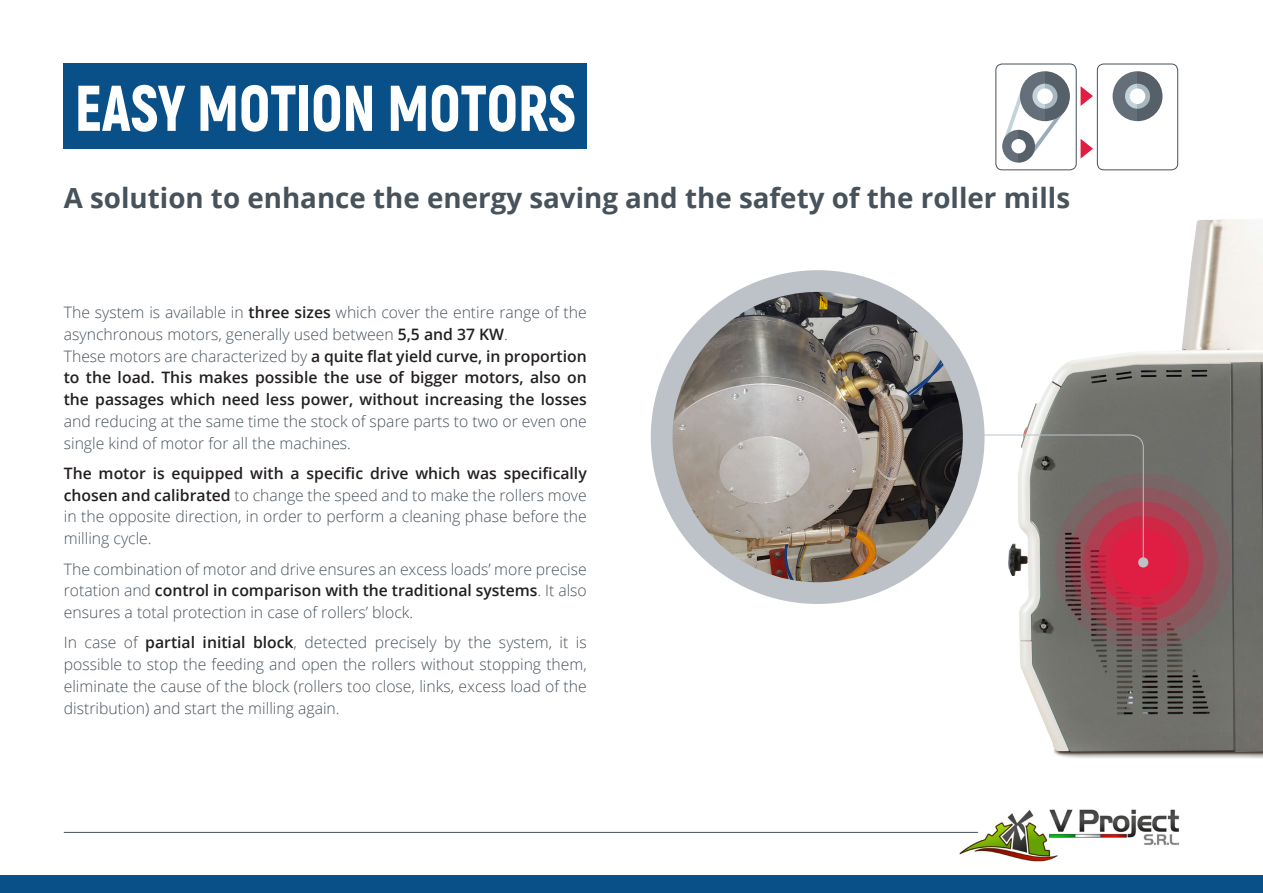
<style>
.page{position:relative;width:1263px;height:893px;background:#fff}
.page>*{position:absolute;margin:0;border:0;box-sizing:border-box;transform-origin:0 0}
.t1{font:900 64.5px "Akrobat";color:#fff;scale:.9 1}
.t2{font:700 27.75px "Open Sans";color:#47525b}
.t3{font:300 15.75px/21.8px "Open Sans";color:#47525b;text-align:justify}
.t4{font:600 15.75px/21.8px "Open Sans";color:#231f20;text-align:justify}
.s1{font-weight:600;color:#231f20}
.s2{font-weight:300;color:#47525b}
</style>
<div class="page">
<div style="left:0;top:876px;width:1263px;height:17px;background:#095088"></div>
<img style="left:1008px;top:219px;width:255px;height:540px">
<svg style="left:1054px;top:473px;width:178px;height:177px;background:#73605f"></svg>
<svg style="left:1069px;top:487px;width:148px;height:149px;background:#875158"></svg>
<svg style="left:1083px;top:502px;width:120px;height:120px;background:#a93c4e"></svg>
<div style="left:1098px;top:516px;width:91px;height:91px;background:#d02746;border-radius:50%"></div>
<div style="left:1110px;top:528px;width:67px;height:67px;background:#e01d42;border-radius:50%"></div>
<svg style="left:931px;top:434px;width:213px;height:126px"></svg>
<div style="left:651px;top:270px;width:333px;height:334px;background:#bcc2c8;border-radius:50%"></div>
<img style="left:672px;top:292px;width:291px;height:290px;border-radius:145px">
<div style="left:1138px;top:557px;width:10px;height:10px;background:#bcc2c8;border-radius:50%"></div>
<img style="left:958px;top:809px;width:221px;height:53px">
<hr style="left:64px;top:832px;width:914px;height:1px;background:#47525b">
<div style="left:64px;top:64px;width:523px;height:85px;background:#095088"></div>
<div style="left:996px;top:64px;width:80px;height:106px;border:1px solid #47525b;border-radius:6px"></div>
<svg style="left:1002px;top:71px;width:68px;height:92px"></svg>
<svg style="left:1018px;top:130px;width:17px;height:33px"></svg>
<div style="left:1097px;top:64px;width:81px;height:106px;border:1px solid #47525b;border-radius:6px"></div>
<svg style="left:1112px;top:71px;width:50px;height:50px"></svg>
<svg style="left:1137px;top:84px;width:13px;height:25px"></svg>
<svg style="left:1080px;top:86px;width:13px;height:20px"></svg>
<svg style="left:1080px;top:139px;width:13px;height:20px"></svg>
<p class="t1" style="left:75px;top:66px;width:558px">EASY MOTION MOTORS</p>
<p class="t2" style="left:64px;top:179px;width:1008px">A solution to enhance the energy saving and the safety of the roller mills</p>
<p class="t3" style="left:64px;top:301px;width:525px">The system is available in <span class="s1">three sizes</span> which cover the entire range of the asynchronous motors, generally used between <span class="s1">5,5 and 37 KW</span>.</p>
<p class="t4" style="left:64px;top:345px;width:524px"><span class="s2">These motors are characterized by</span> a quite flat yield curve, in proportion to the load. This makes possible the use of bigger motors, also on the passages which need less power, without increasing the losses <span class="s2">and reducing at the same time the stock of spare parts to two or even one single kind of motor for all the machines.</span></p>
<p class="t3" style="left:64px;top:462px;width:524px"><span class="s1">The motor is equipped with a specific drive which was specifically chosen and calibrated</span> to change the speed and to make the rollers move in the opposite direction, in order to perform a cleaning phase before the milling cycle.</p>
<p class="t3" style="left:64px;top:557px;width:524px">The combination of motor and drive ensures an excess loads’ more precise rotation and <span class="s1">control in comparison with the traditional systems</span>. It also ensures a total protection in case of rollers’ block.</p>
<p class="t3" style="left:64px;top:631px;width:525px">In case of <span class="s1">partial initial block</span>, detected precisely by the system, it is possible to stop the feeding and open the rollers without stopping them, eliminate the cause of the block (rollers too close, links, excess load of the distribution) and start the milling again.</p>
</div>
